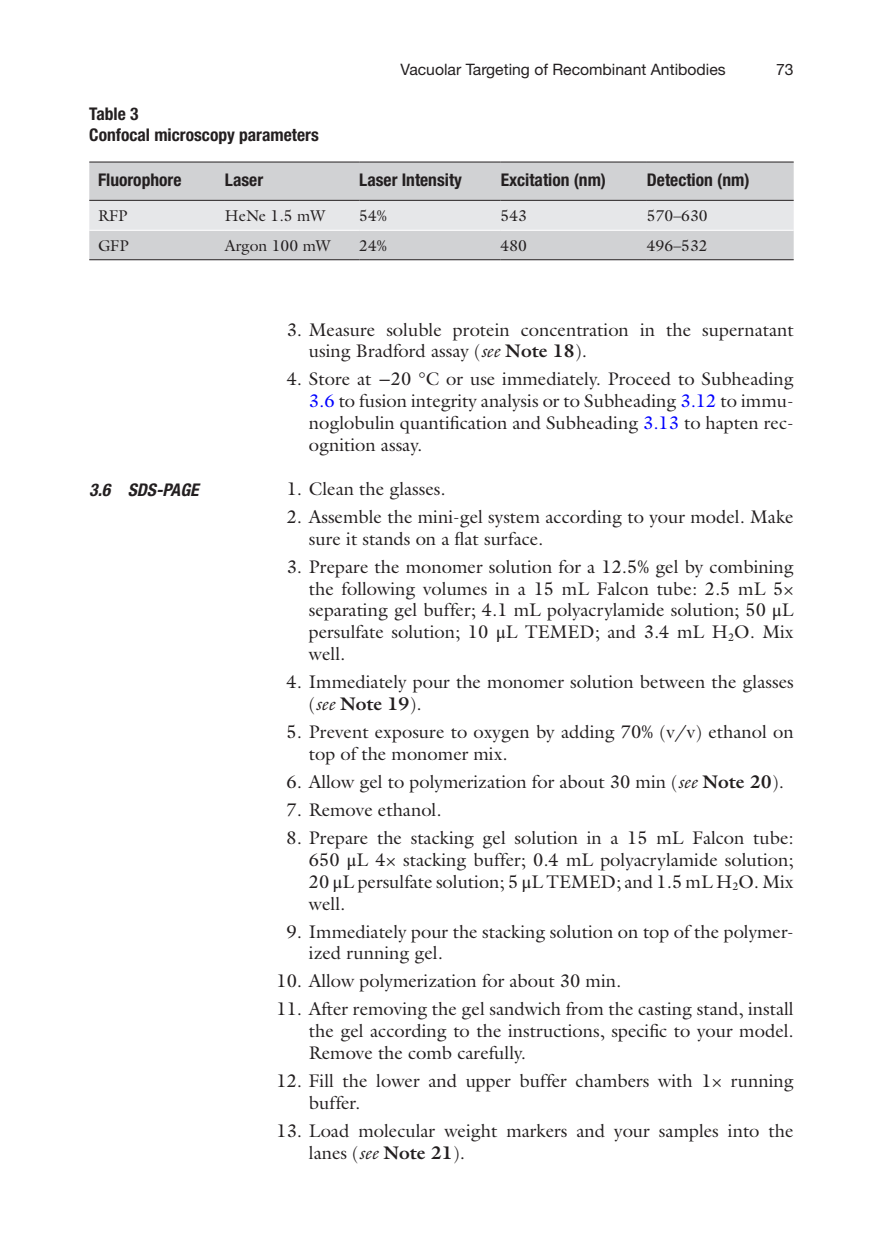
<style>
.page{position:relative;width:883px;height:1260px;background:#fff}
.page>*{position:absolute;margin:0;border:0;box-sizing:border-box;transform-origin:0 0}
.t1{font:18.38px/21.9px "Qqbcyg Galliard";color:#231f20}
.t2{font:700 18.38px "Tbgvjx Galliard";color:#231f20}
.t3{font:700 condensed 17.5px/21px "Lbgjsg Helvetica Neue LT Std";color:#231f20}
.t4{font:italic 700 condensed 17.5px "Qwbsxr Helvetica Neue LT Std";color:#231f20}
.t5{font:15.75px "Ldpvnt Galliard Std";color:#231f20}
.t6{font:15.75px "Ctjgyn Helvetica Neue LT Std";color:#231f20}
.s1{font-family:"Whyvkd Galliard";font-style:italic}
.s2{font-family:"Tbgvjx Galliard";font-weight:700}
.s3{font-family:"Qcnpfx STIX General"}
.s4{color:#00f}
.s5{font-family:"Qqbcyg Galliard";font-weight:400}
.s6{font-family:"Whyvkd Galliard";font-weight:400;font-style:italic}
</style>
<div class="page">
<div style="left:89px;top:163px;width:705px;height:96px;background:#d1d2d4"></div>
<div style="left:89px;top:201px;width:705px;height:29px;background:#e6e7e9"></div>
<hr style="left:89px;top:162px;width:136px;height:1px;background:#231f20">
<hr style="left:225px;top:162px;width:134px;height:1px;background:#231f20">
<hr style="left:359px;top:162px;width:142px;height:1px;background:#231f20">
<hr style="left:501px;top:162px;width:146px;height:1px;background:#231f20">
<hr style="left:647px;top:162px;width:147px;height:1px;background:#231f20">
<hr style="left:89px;top:200px;width:136px;height:1px;background:#231f20">
<hr style="left:225px;top:200px;width:134px;height:1px;background:#231f20">
<hr style="left:359px;top:200px;width:142px;height:1px;background:#231f20">
<hr style="left:501px;top:200px;width:146px;height:1px;background:#231f20">
<hr style="left:647px;top:200px;width:147px;height:1px;background:#231f20">
<hr style="left:89px;top:230px;width:136px;height:1px;background:#fff">
<hr style="left:225px;top:230px;width:134px;height:1px;background:#fff">
<hr style="left:359px;top:230px;width:142px;height:1px;background:#fff">
<hr style="left:501px;top:230px;width:146px;height:1px;background:#fff">
<hr style="left:647px;top:230px;width:147px;height:1px;background:#fff">
<hr style="left:89px;top:259px;width:136px;height:1px;background:#231f20">
<hr style="left:225px;top:259px;width:134px;height:1px;background:#231f20">
<hr style="left:359px;top:259px;width:142px;height:1px;background:#231f20">
<hr style="left:501px;top:259px;width:146px;height:1px;background:#231f20">
<hr style="left:647px;top:259px;width:147px;height:1px;background:#231f20">
<p class="t6" style="left:401px;top:60px;width:327px">Vacuolar Targeting of Recombinant Antibodies</p>
<p class="t3" style="left:89px;top:103px;width:231px">Table 3<br>Confocal microscopy parameters</p>
<p class="t3" style="left:98px;top:169px;width:85px">Fluorophore</p>
<p class="t3" style="left:225px;top:169px;width:40px">Laser</p>
<p class="t3" style="left:359px;top:169px;width:104px">Laser Intensity</p>
<p class="t3" style="left:501px;top:169px;width:107px">Excitation (nm)</p>
<p class="t3" style="left:647px;top:169px;width:104px">Detection (nm)</p>
<p class="t5" style="left:98px;top:205px;width:31px">RFP</p>
<p class="t5" style="left:225px;top:205px;width:102px">HeNe 1.5 mW</p>
<p class="t5" style="left:359px;top:205px;width:29px">54%</p>
<p class="t5" style="left:501px;top:205px;width:28px">543</p>
<p class="t5" style="left:647px;top:205px;width:62px">570–630</p>
<p class="t5" style="left:98px;top:235px;width:32px">GFP</p>
<p class="t5" style="left:225px;top:235px;width:107px">Argon 100 mW</p>
<p class="t5" style="left:359px;top:235px;width:29px">24%</p>
<p class="t5" style="left:501px;top:235px;width:28px">480</p>
<p class="t5" style="left:647px;top:235px;width:62px">496–532</p>
<p class="t6" style="left:776px;top:60px;width:19px">73</p>
<p class="t4" style="left:89px;top:479px;width:111px">3.6 SDS-PAGE</p>
<p class="t1" style="left:309px;top:318px;width:486px;text-indent:-22px">3. Measure soluble protein concentration in the supernatant using Bradford assay (<span class="s1">see</span> <span class="s2">Note 18</span>).</p>
<p class="t1" style="left:309px;top:368px;width:486px;text-align:justify;text-indent:-22px">4. Store at <span class="s3">−</span>20 °C or use immediately. Proceed to Subheading <span class="s4">3.6</span> to fusion integrity analysis or to Subheading <span class="s4">3.12</span> to immu&shy;noglobulin quantification and Subheading <span class="s4">3.13</span> to hapten rec&shy;ognition assay.</p>
<p class="t1" style="left:287px;top:477px;width:160px">1. Clean the glasses.</p>
<p class="t1" style="left:309px;top:505px;width:486px;text-indent:-22px">2. Assemble the mini-gel system according to your model. Make sure it stands on a flat surface.</p>
<p class="t1" style="left:309px;top:555px;width:486px;text-align:justify;text-indent:-22px">3. Prepare the monomer solution for a 12.5% gel by combining the following volumes in a 15 mL Falcon tube: 2.5 mL 5× separating gel buffer; 4.1 mL polyacrylamide solution; 50 <span class="s3">μ</span>L persulfate solution; 10 <span class="s3">μ</span>L TEMED; and 3.4 mL H<sub>2</sub>O. Mix well.</p>
<p class="t1" style="left:287px;top:671px;width:509px">4. Immediately pour the monomer solution between the glasses</p>
<p class="t2" style="left:309px;top:692px;width:114px"><span class="s5">(</span><span class="s6">see</span> Note 19<span class="s5">).</span></p>
<p class="t1" style="left:309px;top:721px;width:486px;text-indent:-22px">5. Prevent exposure to oxygen by adding 70% (v/v) ethanol on top of the monomer mix.</p>
<p class="t1" style="left:287px;top:771px;width:499px">6. Allow gel to polymerization for about 30 min (<span class="s1">see</span> <span class="s2">Note 20</span>).</p>
<p class="t1" style="left:287px;top:799px;width:156px">7. Remove ethanol.</p>
<p class="t1" style="left:309px;top:827px;width:486px;text-align:justify;text-indent:-22px">8. Prepare the stacking gel solution in a 15 mL Falcon tube:<br>650 <span class="s3">μ</span>L 4× stacking buffer; 0.4 mL polyacrylamide solution; 20 <span class="s3">μ</span>L persulfate solution; 5 <span class="s3">μ</span>L TEMED; and 1.5 mL H<sub>2</sub>O. Mix well.</p>
<p class="t1" style="left:309px;top:920px;width:486px;text-indent:-22px">9. Immediately pour the stacking solution on top of the polymer&shy;ized running gel.</p>
<p class="t1" style="left:276px;top:970px;width:346px">10. Allow polymerization for about 30 min.</p>
<p class="t1" style="left:309px;top:998px;width:486px;text-align:justify;text-indent:-33px">11. After removing the gel sandwich from the casting stand, install the gel according to the instructions, specific to your model.<br>Remove the comb carefully.</p>
<p class="t1" style="left:309px;top:1070px;width:486px;text-indent:-33px">12. Fill the lower and upper buffer chambers with 1× running buffer.</p>
<p class="t1" style="left:309px;top:1120px;width:486px;text-indent:-33px">13. Load molecular weight markers and your samples into the lanes (<span class="s1">see</span> <span class="s2">Note 21</span>).</p>
</div>
